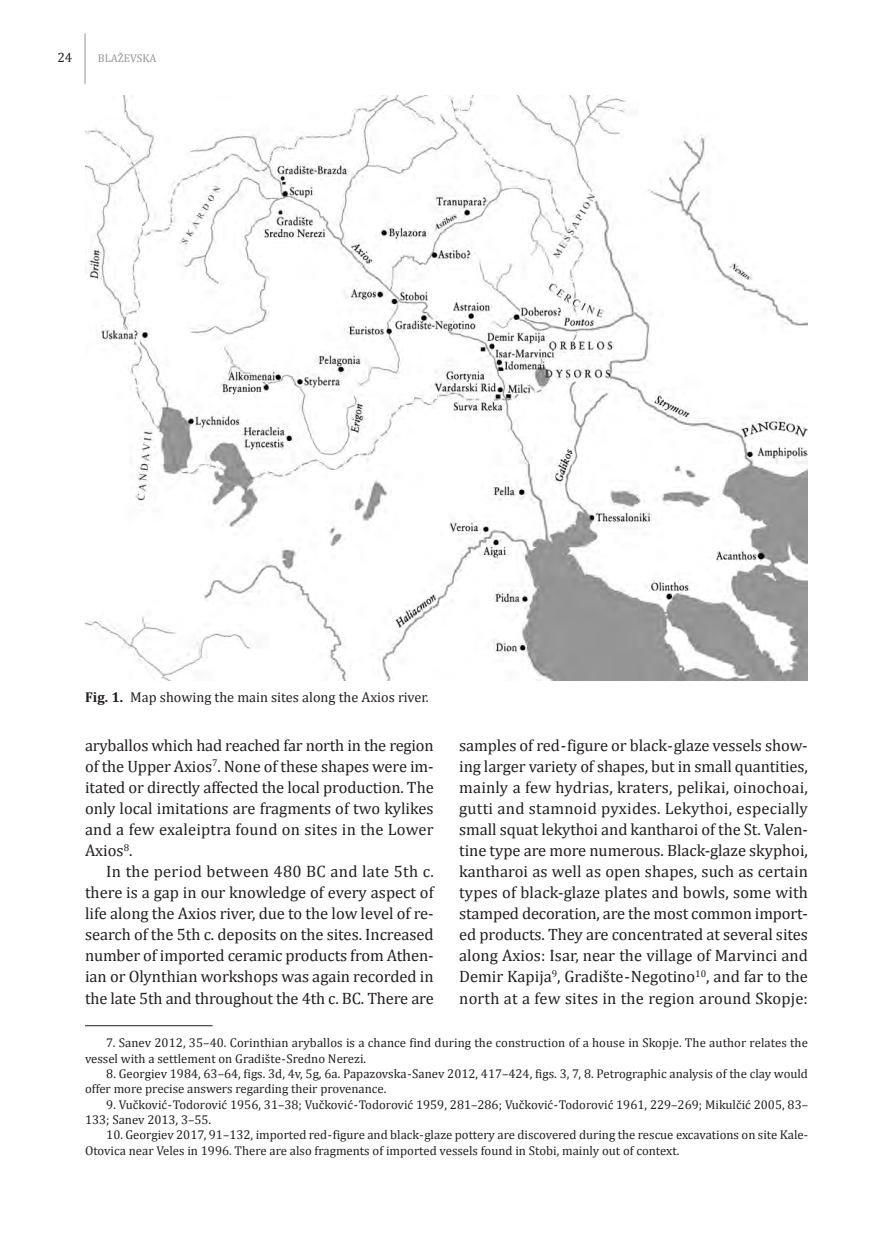
<style>
.page{position:relative;width:893px;height:1234px;background:#fff}
.page>*{position:absolute;margin:0;border:0;box-sizing:border-box;transform-origin:0 0}
.t1{font:16.5px/21px "Cambria";color:#231f20;text-align:justify}
.t2{font:14.25px "Cambria";color:#231f20}
.t3{font:13.5px "Cambria";color:#231f20}
.t4{font:12.75px/15.3px "Cambria";color:#231f20}
.t5{font:11.25px "Cambria";color:#939598}
.s1{font-weight:700}
</style>
<div class="page">
<hr style="left:85px;top:33px;width:1px;height:51px;background:#939598">
<hr style="left:85px;top:1025px;width:128px;height:1px;background:#231f20">
<img style="left:85px;top:95px;width:723px;height:585px">
<p class="t3" style="left:57px;top:50px;width:16px">24</p>
<p class="t5" style="left:98px;top:51px;width:60px">BLAŽEVSKA</p>
<p class="t2" style="left:85px;top:688px;width:345px"><span class="s1">Fig. 1.</span> Map showing the main sites along the Axios river.</p>
<p class="t1" style="left:85px;top:734px;width:350px">aryballos which had reached far north in the region of the Upper Axios<sup>7</sup>. None of these shapes were im&shy;itated or directly affected the local production. The only local imitations are fragments of two kylikes and a few exaleiptra found on sites in the Lower Axios<sup>8</sup>.</p>
<p class="t1" style="left:85px;top:860px;width:350px;text-indent:21px">In the period between 480 BC and late 5th c. there is a gap in our knowledge of every aspect of life along the Axios river, due to the low level of re&shy;search of the 5th c. deposits on the sites. Increased number of imported ceramic products from Athen&shy;ian or Olynthian workshops was again recorded in the late 5th and throughout the 4th c. BC. There are</p>
<p class="t1" style="left:459px;top:734px;width:350px">samples of red-figure or black-glaze vessels show&shy;ing larger variety of shapes, but in small quantities, mainly a few hydrias, kraters, pelikai, oino choai, gutti and stamnoid pyxides. Lekythoi, especially small squat lekythoi and kantharoi of the St. Valen&shy;tine type are more numerous. Black-glaze skyphoi, kantharoi as well as open shapes, such as certain types of black-glaze plates and bowls, some with stamped decoration, are the most common import&shy;ed products. They are concentrated at several sites along Axios: Isar, near the village of Marvinci and Demir Kapija<sup>9</sup>, Gradište-Negotino<sup>10</sup>, and far to the north at a few sites in the region around Skopje:</p>
<p class="t4" style="left:85px;top:1034px;width:724px;text-indent:21px">7. Sanev 2012, 35–40. Corinthian aryballos is a chance find during the construction of a house in Skopje. The author relates the vessel with a settlement on Gradište-Sredno Nerezi.</p>
<p class="t4" style="left:85px;top:1065px;width:724px;text-indent:21px">8. Georgiev 1984, 63–64, figs. 3d, 4v, 5g, 6a. Papazovska-Sanev 2012, 417–424, figs. 3, 7, 8. Petrographic analysis of the clay would offer more precise answers regarding their provenance.</p>
<p class="t4" style="left:85px;top:1096px;width:725px;text-indent:21px">9. Vučković-Todorović 1956, 31–38; Vučković-Todorović 1959, 281–286; Vučković-Todorović 1961, 229–269; Mikulčić 2005, 83–<br>133; Sanev 2013, 3–55.</p>
<p class="t4" style="left:85px;top:1126px;width:724px;text-indent:21px">10. Georgiev 2017, 91–132, imported red-figure and black-glaze pottery are discovered during the rescue excavations on site Kale-<br>Otovica near Veles in 1996. There are also fragments of imported vessels found in Stobi, mainly out of context.</p>
</div>
